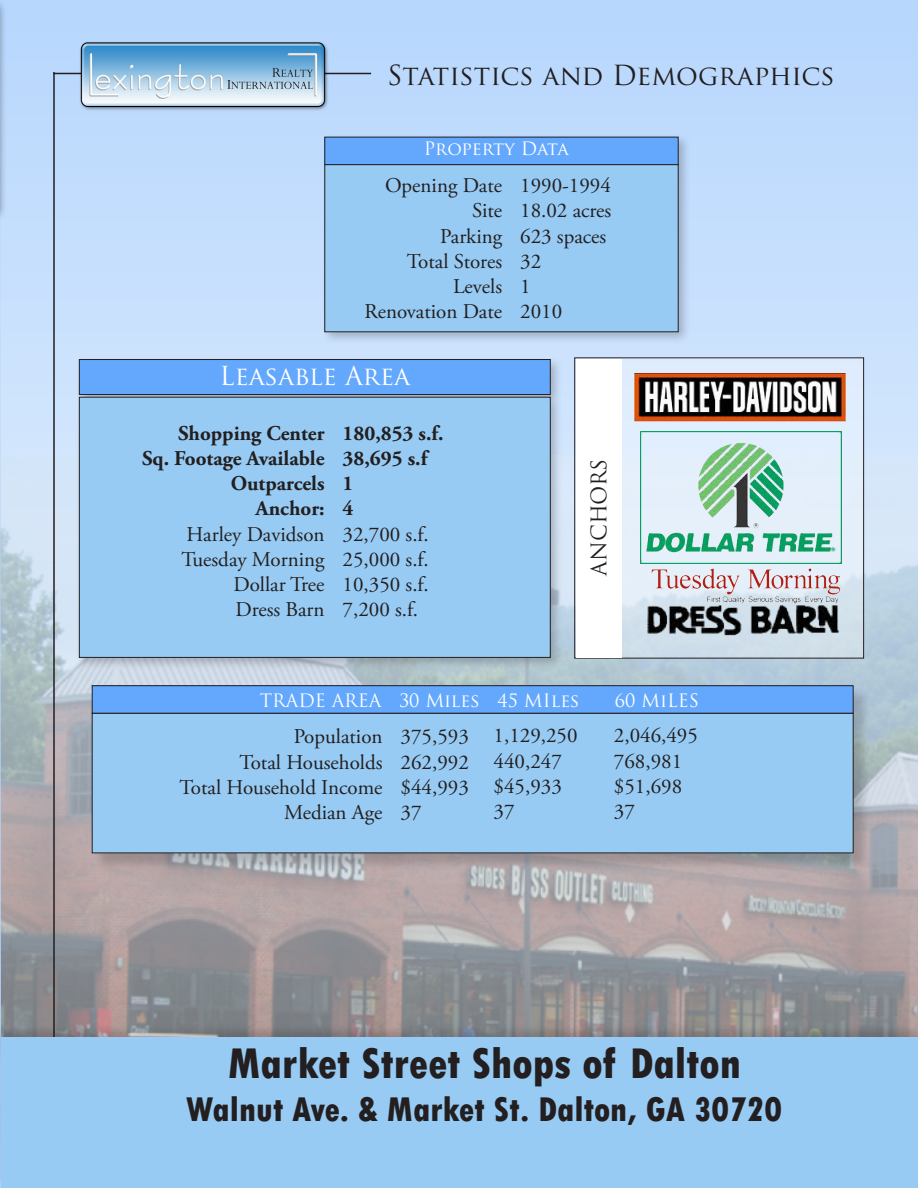
<style>
.page{position:relative;width:918px;height:1188px;background:#c0dcfd}
.page>*{position:absolute;margin:0;border:0;box-sizing:border-box;transform-origin:0 0}
.t1{font:800 condensed 45px "Tw Cen";color:#231f20}
.t2{font:800 condensed 36px "Tw Cen";color:#231f20}
.t3{font:27px "Trajan Pro";color:#231f20}
.t4{font:25.5px "Trajan Pro";color:#fff}
.t5{font:21px "Adobe Garamond Pro";color:#231f20}
.t6{font:700 21px "Adobe Garamond Pro";color:#231f20}
.t7{font:21px "Trajan Pro";letter-spacing:-.02em;color:#231f20}
.t8{font:18px "Trajan Pro";color:#fff}
</style>
<div class="page">
<img style="left:2px;top:455px;width:916px;height:568px">
<div style="left:93px;top:687px;width:778px;height:184px;background:#231f20;opacity:.2"></div>
<div style="left:92px;top:713px;width:761px;height:140px;background:#97cbf3"></div>
<div style="left:92px;top:713px;width:761px;height:140px;border:1px solid #231f20"></div>
<div style="left:92px;top:686px;width:761px;height:27px;background:#64a8fd"></div>
<hr style="left:53px;top:72px;width:2px;height:1083px;background:#231f20">
<hr style="left:53px;top:73px;width:318px;height:1px;background:#231f20">
<img style="left:65px;top:41px;width:281px;height:70px">
<hr style="left:0;top:0;width:2px;height:1188px;background:#b3d4fd">
<div style="left:0;top:0;width:7px;height:223px;background:#231f20;opacity:.5"></div>
<div style="left:321px;top:133px;width:371px;height:212px;background:#231f20;opacity:.25"></div>
<div style="left:325px;top:165px;width:353px;height:167px;background:#97cbf3"></div>
<div style="left:325px;top:137px;width:353px;height:28px;background:#64a8fd"></div>
<div style="left:325px;top:137px;width:353px;height:28px;border:1px solid #231f20"></div>
<div style="left:76px;top:356px;width:487px;height:315px;background:#231f20;opacity:.25"></div>
<div style="left:79px;top:397px;width:471px;height:260px;background:#97cbf3"></div>
<div style="left:79px;top:397px;width:471px;height:261px;border:1px solid #231f20"></div>
<div style="left:79px;top:360px;width:471px;height:35px;background:#64a8fd"></div>
<div style="left:79px;top:359px;width:471px;height:36px;border:1px solid #231f20"></div>
<svg style="left:621px;top:360px;width:241px;height:296px;background:#e1edf9"></svg>
<div style="left:576px;top:359px;width:45px;height:299px;background:#fff"></div>
<img style="left:630px;top:362px;width:220px;height:74px">
<img style="left:633px;top:597px;width:220px;height:74px">
<img style="left:640px;top:432px;width:201px;height:132px">
<img style="left:646px;top:564px;width:201px;height:64px">
<div style="left:0;top:1023px;width:918px;height:165px;background:#231f20;opacity:.2"></div>
<div style="left:2px;top:1038px;width:916px;height:150px;background:#97cbf3"></div>
<p class="t3" style="left:387px;top:58px;width:449px">Statistics and Demographics</p>
<p class="t8" style="left:424px;top:137px;width:146px">Property Data</p>
<p class="t5" style="left:385px;top:173px;width:119px">Opening Date</p>
<p class="t5" style="left:472px;top:198px;width:32px">Site</p>
<p class="t5" style="left:440px;top:223px;width:63px">Parking</p>
<p class="t5" style="left:407px;top:248px;width:97px">Total Stores</p>
<p class="t5" style="left:453px;top:274px;width:51px">Levels</p>
<p class="t5" style="left:364px;top:299px;width:139px">Renovation Date</p>
<p class="t5" style="left:520px;top:173px;width:92px">1990-1994</p>
<p class="t5" style="left:520px;top:198px;width:93px">18.02 acres</p>
<p class="t5" style="left:520px;top:223px;width:88px">623 spaces</p>
<p class="t5" style="left:520px;top:248px;width:22px">32</p>
<p class="t5" style="left:520px;top:274px;width:12px">1</p>
<p class="t5" style="left:520px;top:299px;width:43px">2010</p>
<p class="t4" style="left:220px;top:360px;width:192px">Leasable Area</p>
<p class="t6" style="left:178px;top:421px;width:148px">Shopping Center</p>
<p class="t6" style="left:142px;top:446px;width:184px">Sq. Footage Available</p>
<p class="t6" style="left:231px;top:471px;width:95px">Outparcels</p>
<p class="t6" style="left:256px;top:496px;width:70px">Anchor:</p>
<p class="t5" style="left:186px;top:521px;width:140px">Harley Davidson</p>
<p class="t5" style="left:181px;top:546px;width:145px">Tuesday Morning</p>
<p class="t5" style="left:234px;top:572px;width:92px">Dollar Tree</p>
<p class="t5" style="left:236px;top:597px;width:90px">Dress Barn</p>
<p class="t6" style="left:343px;top:421px;width:102px">180,853 s.f.</p>
<p class="t6" style="left:343px;top:446px;width:86px">38,695 s.f</p>
<p class="t6" style="left:343px;top:471px;width:12px">1</p>
<p class="t6" style="left:343px;top:496px;width:12px">4</p>
<p class="t5" style="left:343px;top:521px;width:88px">32,700 s.f.</p>
<p class="t5" style="left:343px;top:546px;width:88px">25,000 s.f.</p>
<p class="t5" style="left:343px;top:572px;width:88px">10,350 s.f.</p>
<p class="t5" style="left:343px;top:597px;width:77px">7,200 s.f.</p>
<p class="t7" style="left:586px;top:576px;width:118px;rotate:-90deg">ANCHORS</p>
<p class="t8" style="left:260px;top:689px;width:321px">TRADE AREA 30 Miles 45 MIles</p>
<p class="t8" style="left:615px;top:689px;width:86px">60 MiLES</p>
<p class="t5" style="left:294px;top:724px;width:90px">Population</p>
<p class="t5" style="left:239px;top:749px;width:145px">Total Households</p>
<p class="t5" style="left:180px;top:775px;width:204px">Total Household Income</p>
<p class="t5" style="left:284px;top:800px;width:100px">Median Age</p>
<p class="t5" style="left:614px;top:723px;width:85px">2,046,495</p>
<p class="t5" style="left:614px;top:748px;width:70px">768,981</p>
<p class="t5" style="left:614px;top:774px;width:70px">$51,698</p>
<p class="t5" style="left:614px;top:799px;width:22px">37</p>
<p class="t5" style="left:494px;top:723px;width:85px">1,129,250</p>
<p class="t5" style="left:494px;top:748px;width:70px">440,247</p>
<p class="t5" style="left:494px;top:774px;width:70px">$45,933</p>
<p class="t5" style="left:494px;top:799px;width:22px">37</p>
<p class="t5" style="left:401px;top:724px;width:70px">375,593</p>
<p class="t5" style="left:401px;top:749px;width:70px">262,992</p>
<p class="t5" style="left:401px;top:775px;width:70px">$44,993</p>
<p class="t5" style="left:401px;top:800px;width:22px">37</p>
<p class="t1" style="left:227px;top:1037px;width:515px">Market Street Shops of Dalton</p>
<p class="t2" style="left:186px;top:1088px;width:597px">Walnut Ave. &amp; Market St. Dalton, GA 30720</p>
</div>
